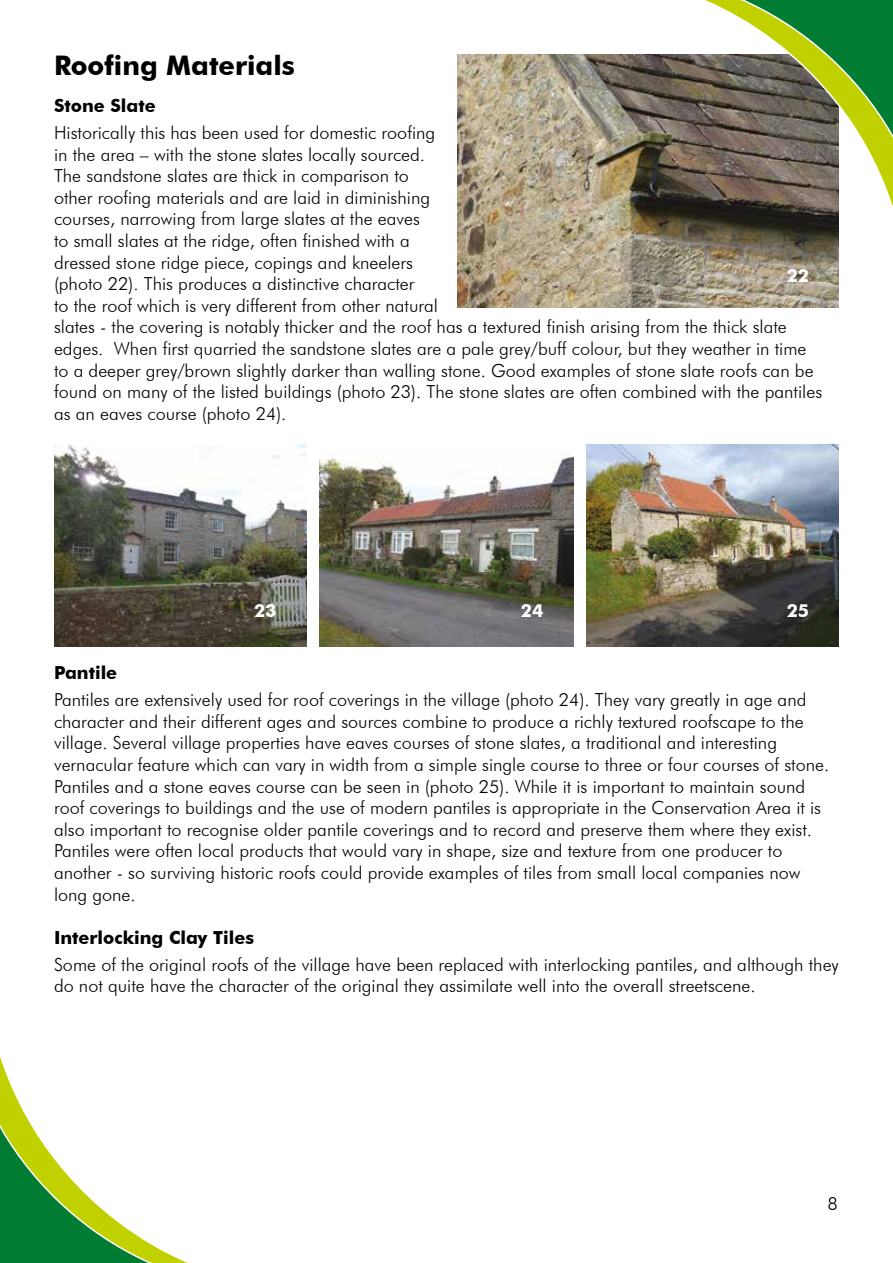
<style>
.page{position:relative;width:893px;height:1263px;background:#fff}
.page>*{position:absolute;margin:0;border:0;box-sizing:border-box;transform-origin:0 0}
.t1{font:700 27px "Futura BT";color:#000}
.t2{font:300 18px/21.6px "Futura BT";color:#000}
.t3{font:700 18px "Futura BT";color:#000}
.t4{font:700 18px "Futura BT";color:#fff}
</style>
<div class="page">
<svg style="left:0;top:1057px;width:188px;height:206px"></svg>
<img style="left:457px;top:54px;width:382px;height:254px">
<svg style="left:665px;top:0;width:228px;height:266px"></svg>
<img style="left:54px;top:444px;width:252px;height:202px">
<img style="left:587px;top:444px;width:252px;height:202px">
<img style="left:320px;top:453px;width:253px;height:193px">
<h1 class="t1" style="left:54px;top:49px;width:242px">Roofing Materials</h1>
<p class="t3" style="left:54px;top:95px;width:103px">Stone Slate</p>
<p class="t2" style="left:54px;top:122px;width:770px">Historically this has been used for domestic roofing<br>in the area – with the stone slates locally sourced.<br>The sandstone slates are thick in comparison to<br>other roofing materials and are laid in diminishing<br>courses, narrowing from large slates at the eaves<br>to small slates at the ridge, often finished with a<br>dressed stone ridge piece, copings and kneelers<br>(photo 22). This produces a distinctive character<br>to the roof which is very different from other natural<br>slates - the covering is notably thicker and the roof has a textured finish arising from the thick slate edges. When first quarried the sandstone slates are a pale grey/buff colour, but they weather in time to a deeper grey/brown slightly darker than walling stone. Good examples of stone slate roofs can be found on many of the listed buildings (photo 23). The stone slates are often combined with the pantiles as an eaves course (photo 24).</p>
<p class="t4" style="left:787px;top:264px;width:24px">22</p>
<p class="t4" style="left:254px;top:600px;width:24px">23</p>
<p class="t4" style="left:521px;top:600px;width:24px">24</p>
<p class="t4" style="left:787px;top:600px;width:24px">25</p>
<p class="t3" style="left:54px;top:662px;width:65px">Pantile</p>
<p class="t2" style="left:54px;top:689px;width:777px">Pantiles are extensively used for roof coverings in the village (photo 24). They vary greatly in age and character and their different ages and sources combine to produce a richly textured roofscape to the village. Several village properties have eaves courses of stone slates, a traditional and interesting vernacular feature which can vary in width from a simple single course to three or four courses of stone.<br>Pantiles and a stone eaves course can be seen in (photo 25). While it is important to maintain sound roof coverings to buildings and the use of modern pantiles is appropriate in the Conservation Area it is also important to recognise older pantile coverings and to record and preserve them where they exist.<br>Pantiles were often local products that would vary in shape, size and texture from one producer to another - so surviving historic roofs could provide examples of tiles from small local companies now long gone.</p>
<p class="t3" style="left:54px;top:926px;width:202px">Interlocking Clay Tiles</p>
<p class="t2" style="left:54px;top:953px;width:786px">Some of the original roofs of the village have been replaced with interlocking pantiles, and although they do not quite have the character of the original they assimilate well into the overall streetscene.</p>
<p class="t2" style="left:827px;top:1192px;width:12px">8</p>
</div>
